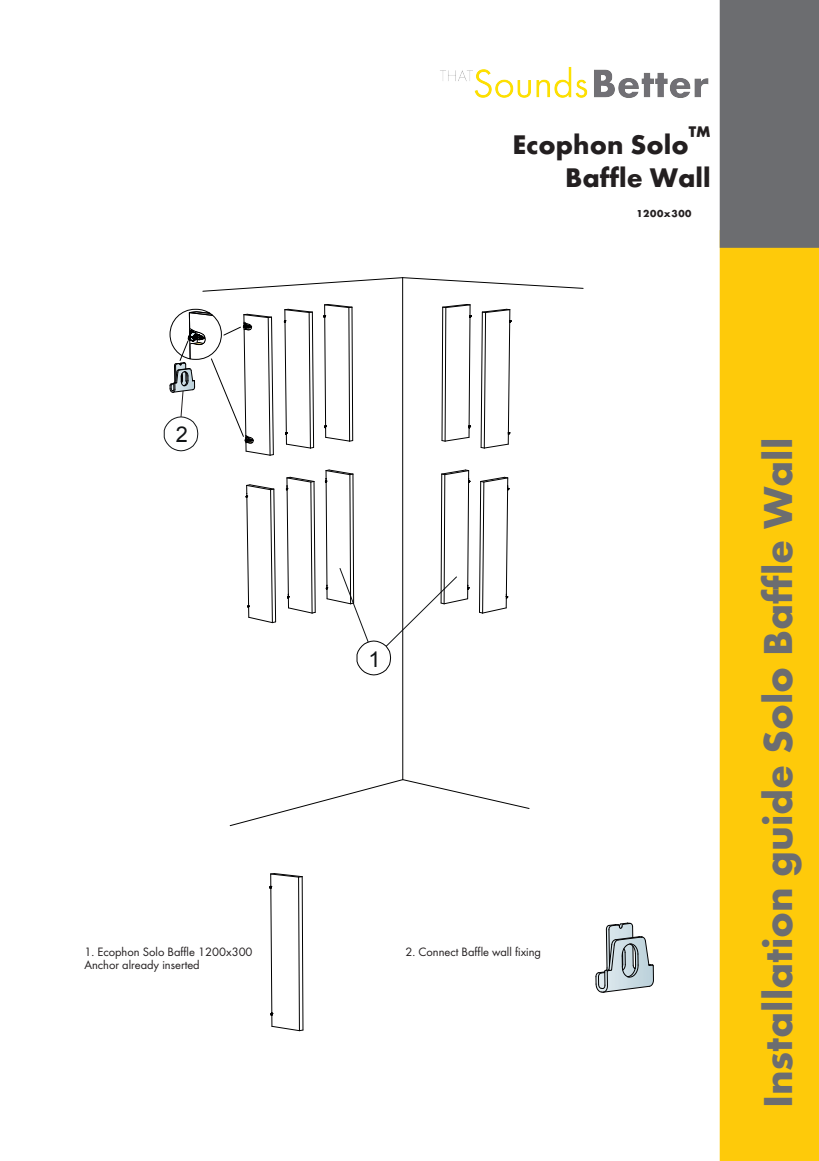
<style>
.page{position:relative;width:819px;height:1161px;background:#fff}
.page>*{position:absolute;margin:0;border:0;box-sizing:border-box;transform-origin:0 0}
.Fram_rubr{font:700 42px "Futura";color:#6c6d70}
.Brödtext{font:700 28px/33.1px "Futura";color:#231f20;text-align:right}
.t1{font:21.7px "Arial";color:#111416}
.Brödtext-2{font:12.6px/12.8px "Futura Boo";color:#231f20}
.Brödtext-3{font:700 10.5px "Futura";letter-spacing:.055em;color:#231f20}
</style>
<div class="page">
<div style="left:719px;top:248px;width:100px;height:913px;background:#feca0a"></div>
<div style="left:719px;top:0;width:100px;height:248px;background:#6c6d70"></div>
<svg style="left:230px;top:779px;width:299px;height:47px"></svg>
<svg style="left:202px;top:277px;width:381px;height:15px"></svg>
<hr style="left:402px;top:278px;width:1px;height:501px;background:#000001">
<svg style="left:286px;top:477px;width:30px;height:136px"></svg>
<svg style="left:323px;top:304px;width:30px;height:138px"></svg>
<svg style="left:246px;top:484px;width:30px;height:139px"></svg>
<svg style="left:284px;top:309px;width:30px;height:139px"></svg>
<svg style="left:325px;top:469px;width:145px;height:206px"></svg>
<svg style="left:479px;top:477px;width:30px;height:136px"></svg>
<svg style="left:441px;top:304px;width:30px;height:138px"></svg>
<svg style="left:480px;top:309px;width:31px;height:139px"></svg>
<svg style="left:164px;top:309px;width:110px;height:147px"></svg>
<svg style="left:270px;top:873px;width:33px;height:158px"></svg>
<svg style="left:595px;top:923px;width:59px;height:70px"></svg>
<img style="left:440px;top:67px;width:269px;height:31px">
<p class="Brödtext" style="left:512px;top:128px;width:199px">Ecophon Solo™<br>Baffle Wall</p>
<p class="Brödtext-3" style="left:636px;top:207px;width:57px">1200x300</p>
<p class="t1" style="left:176px;top:420px;width:14px">2</p>
<p class="t1" style="left:368px;top:645px;width:14px">1</p>
<p class="Brödtext-2" style="left:84px;top:946px;width:170px">1. Ecophon Solo Baffle 1200x300<br>Anchor already inserted</p>
<p class="Brödtext-2" style="left:405px;top:945px;width:137px">2. Connect Baffle wall fixing</p>
<p class="Fram_rubr" style="left:752px;top:1108px;width:672px;rotate:-90deg">Installation guide Solo Baffle Wall</p>
</div>
